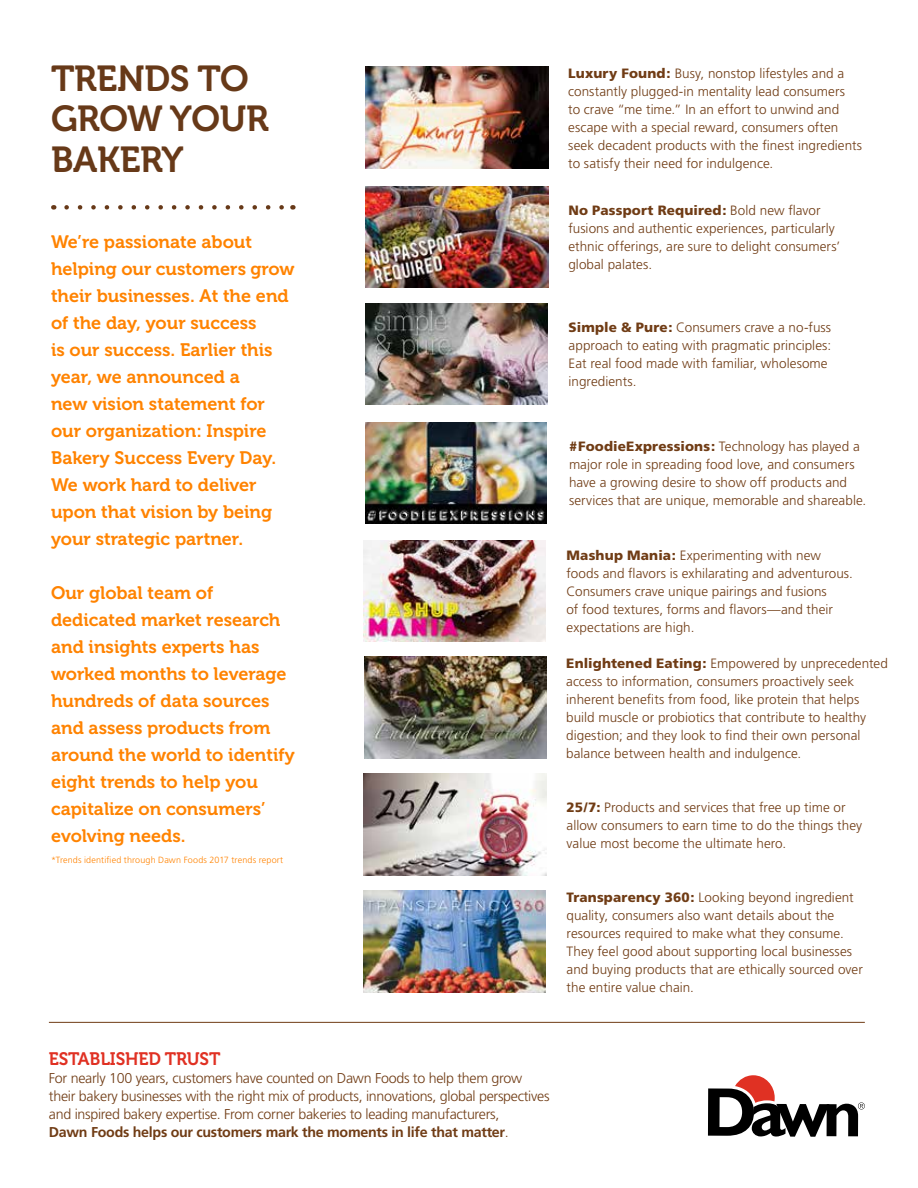
<style>
.page{position:relative;width:918px;height:1188px;background:#fff}
.page>*{position:absolute;margin:0;border:0;box-sizing:border-box;transform-origin:0 0}
.t1{font:36px/40.5px "Museo 700";letter-spacing:-.01em;color:#673918}
.t2{font:18px/27px "Museo 700";color:#ff8300}
.t3{font:18px "Museo 700";letter-spacing:-.01em;color:#e03123}
.t4{font:300 14.25px/18px "Frutiger";letter-spacing:-.02em;color:#703c15}
.t5{font:300 13.5px/18px "Frutiger";color:#703c15}
.t6{font:300 9px "Frutiger";letter-spacing:.015em;color:#ff8300}
.s1{font-weight:900}
.s2{font-weight:700}
</style>
<div class="page">
<svg style="left:708px;top:1075px;width:157px;height:62px"></svg>
<hr style="left:49px;top:1022px;width:816px;height:1px;background:#703c15">
<img style="left:366px;top:67px;width:182px;height:101px">
<img style="left:365px;top:186px;width:183px;height:102px">
<img style="left:365px;top:303px;width:183px;height:102px">
<img style="left:365px;top:422px;width:182px;height:102px">
<img style="left:363px;top:541px;width:183px;height:101px">
<img style="left:364px;top:657px;width:183px;height:101px">
<img style="left:363px;top:891px;width:183px;height:101px">
<img style="left:363px;top:774px;width:183px;height:101px">
<svg style="left:67px;top:205px;width:217px;height:5px"></svg>
<h1 class="t1" style="left:51px;top:58px;width:219px">TRENDS TO<br>GROW YOUR<br>BAKERY</h1>
<p class="t2" style="left:51px;top:228px;width:245px">We’re passionate about helping our customers grow their businesses. At the end of the day, your success<br>is our success. Earlier this year, we announced a<br>new vision statement for our organization: Inspire<br>Bakery Success Every Day.<br>We work hard to deliver upon that vision by being your strategic partner.</p>
<p class="t2" style="left:51px;top:579px;width:245px">Our global team of dedicated market research and insights experts has worked months to leverage hundreds of data sources and assess products from around the world to identify eight trends to help you capitalize on consumers’ evolving needs.</p>
<p class="t6" style="left:51px;top:855px;width:234px">*Trends identified through Dawn Foods 2017 trends report</p>
<p class="t5" style="left:568px;top:64px;width:295px"><span class="s1">Luxury Found:</span> Busy, nonstop lifestyles and a constantly plugged-in mentality lead consumers<br>to crave “me time.” In an effort to unwind and escape with a special reward, consumers often seek decadent products with the finest ingredients to satisfy their need for indulgence.</p>
<p class="t5" style="left:568px;top:201px;width:273px"><span class="s1">No Passport Required:</span> Bold new flavor fusions and authentic experiences, particularly ethnic offerings, are sure to delight consumers’ global palates.</p>
<p class="t5" style="left:569px;top:319px;width:264px"><span class="s1">Simple &amp; Pure:</span> Consumers crave a no-fuss approach to eating with pragmatic principles:<br>Eat real food made with familiar, wholesome ingredients.</p>
<p class="t5" style="left:569px;top:437px;width:299px"><span class="s1">#FoodieExpressions:</span> Technology has played a major role in spreading food love, and consumers have a growing desire to show off products and services that are unique, memorable and shareable.</p>
<p class="t5" style="left:567px;top:546px;width:288px"><span class="s1">Mashup Mania:</span> Experimenting with new foods and flavors is exhilarating and adventurous.<br>Consumers crave unique pairings and fusions<br>of food textures, forms and flavors—and their expectations are high.</p>
<p class="t5" style="left:566px;top:654px;width:323px"><span class="s1">Enlightened Eating:</span> Empowered by unprecedented access to information, consumers proactively seek inherent benefits from food, like protein that helps build muscle or probiotics that contribute to healthy digestion; and they look to find their own personal balance between health and indulgence.</p>
<p class="t5" style="left:567px;top:798px;width:297px"><span class="s1">25/7:</span> Products and services that free up time or allow consumers to earn time to do the things they value most become the ultimate hero.</p>
<p class="t5" style="left:567px;top:888px;width:298px"><span class="s1">Transparency 360:</span> Looking beyond ingredient quality, consumers also want details about the resources required to make what they consume.<br>They feel good about supporting local businesses and buying products that are ethically sourced over the entire value chain.</p>
<h2 class="t3" style="left:49px;top:1048px;width:173px">ESTABLISHED TRUST</h2>
<p class="t4" style="left:49px;top:1069px;width:502px">For nearly 100 years, customers have counted on Dawn Foods to help them grow their bakery businesses with the right mix of products, innovations, global perspectives and inspired bakery expertise. From corner bakeries to leading manufacturers,<br><span class="s2">Dawn Foods helps our customers mark the moments in life that matter</span>.</p>
</div>
